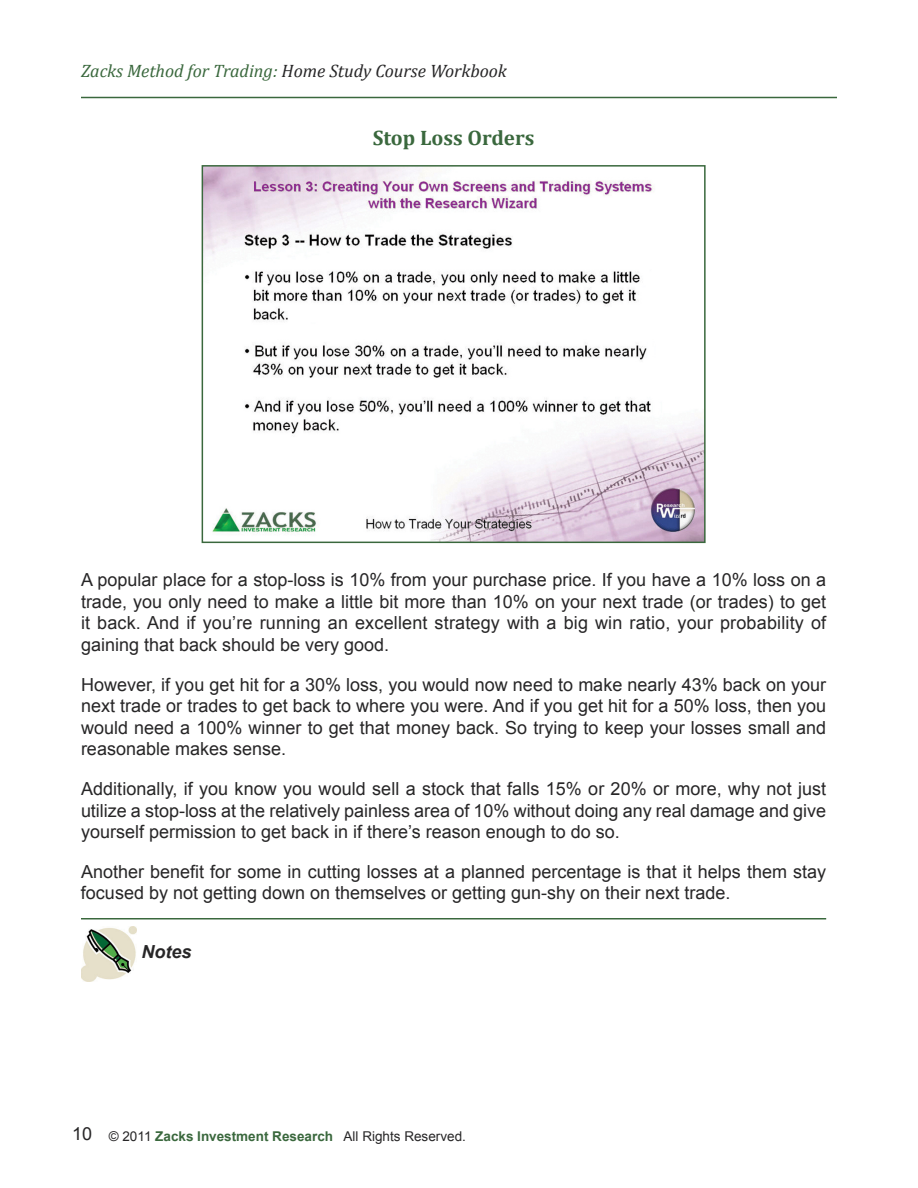
<style>
.page{position:relative;width:918px;height:1188px;background:#fff}
.page>*{position:absolute;margin:0;border:0;box-sizing:border-box;transform-origin:0 0}
.t1{font:700 21px "Cambria";color:#3a683d}
.t2{font:18px/21.6px "Arial";color:#272627;text-align:justify}
.t3{font:italic 18px "Cambria";color:#272627}
.t4{font:italic 700 18px "Arial";color:#272627}
.t5{font:13.5px "Arial";color:#272627}
.s1{color:#3a683d}
.s2{font-size:18px}
.s3{font-weight:700;color:#3a683d}
</style>
<div class="page">
<hr style="left:81px;top:97px;width:756px;height:1px;background:#3a683d">
<img style="left:81px;top:926px;width:55px;height:56px">
<hr style="left:81px;top:918px;width:745px;height:2px;background:#3a683d">
<img style="left:205px;top:168px;width:498px;height:372px">
<div style="left:202px;top:165px;width:504px;height:378px;border:2px solid #3a683d"></div>
<p class="t3" style="left:81px;top:60px;width:427px"><span class="s1">Zacks Method for Trading:</span> Home Study Course Workbook</p>
<p class="t1" style="left:373px;top:125px;width:163px">Stop Loss Orders</p>
<p class="t2" style="left:81px;top:569px;width:747px">A popular place for a stop-loss is 10% from your purchase price. If you have a 10% loss on a trade, you only need to make a little bit more than 10% on your next trade (or trades) to get it back. And if you’re running an excellent strategy with a big win ratio, your probability of gaining that back should be very good.</p>
<p class="t2" style="left:81px;top:674px;width:747px">However, if you get hit for a 30% loss, you would now need to make nearly 43% back on your next trade or trades to get back to where you were. And if you get hit for a 50% loss, then you would need a 100% winner to get that money back. So trying to keep your losses small and reasonable makes sense.</p>
<p class="t2" style="left:81px;top:778px;width:747px">Additionally, if you know you would sell a stock that falls 15% or 20% or more, why not just utilize a stop-loss at the relatively painless area of 10% without doing any real damage and give yourself permission to get back in if there’s reason enough to do so.</p>
<p class="t2" style="left:81px;top:861px;width:747px">Another benefit for some in cutting losses at a planned percentage is that it helps them stay focused by not getting down on themselves or getting gun-shy on their next trade.</p>
<p class="t4" style="left:141px;top:941px;width:52px">Notes</p>
<p class="t5" style="left:72px;top:1128px;width:395px"><span class="s2">10</span> © 2011 <span class="s3">Zacks Investment Research</span> All Rights Reserved.</p>
</div>
